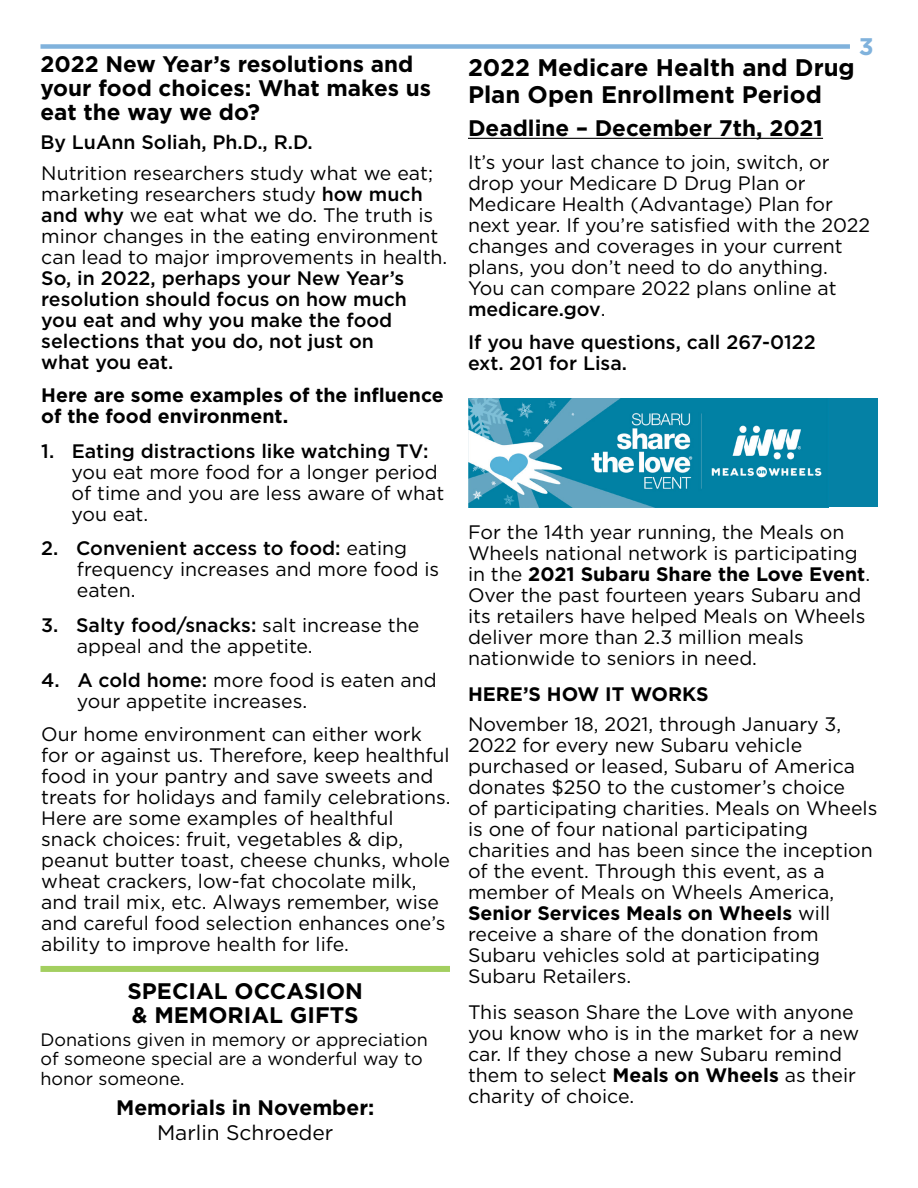
<style>
.page{position:relative;width:918px;height:1188px;background:#fff}
.page>*{position:absolute;margin:0;border:0;box-sizing:border-box;transform-origin:0 0}
.t1{font:700 24px/27px "Gotham";color:#000}
.t2{font:700 24px "Gotham";color:#80b2dc}
.t3{font:700 22.5px/24px "Gotham";color:#000}
.t4{font:700 21px "Gotham";color:#000}
.t5{font:21px "Gotham";color:#000}
.t6{font:19.5px/21px "Gotham";color:#000}
.t7{font:500 19.5px/21px "Gotham";color:#000}
.t8{font:700 19.5px/21px "Gotham";color:#000}
.t9{font:18px/19.5px "Gotham";color:#000}
.s1{font-weight:500}
.s2{font-weight:700}
</style>
<div class="page">
<div style="left:40px;top:44px;width:810px;height:5px;background:#80b2dc"></div>
<div style="left:40px;top:966px;width:410px;height:6px;background:#a3cf60"></div>
<div style="left:823px;top:399px;width:55px;height:108px;background:#0581a5"></div>
<img style="left:468px;top:399px;width:355px;height:108px">
<hr style="left:468px;top:138px;width:355px;height:1px;background:#000">
<p class="t3" style="left:40px;top:52px;width:392px">2022 New Year’s resolutions and your food choices: What makes us eat the way we do?</p>
<p class="t7" style="left:40px;top:131px;width:274px">By LuAnn Soliah, Ph.D., R.D.</p>
<p class="t6" style="left:41px;top:162px;width:408px">Nutrition researchers study what we eat; marketing researchers study <span class="s1">how much and why</span> we eat what we do. The truth is minor changes in the eating environment can lead to major improvements in health.</p>
<p class="t7" style="left:41px;top:267px;width:367px">So, in 2022, perhaps your New Year’s resolution should focus on how much you eat and why you make the food selections that you do, not just on what you eat.</p>
<p class="t8" style="left:41px;top:385px;width:404px">Here are some examples of the influence of the food environment.</p>
<p class="t7" style="left:41px;top:440px;width:389px">1. Eating distractions like watching TV:</p>
<p class="t6" style="left:72px;top:461px;width:374px">you eat more food for a longer period of time and you are less aware of what you eat.</p>
<p class="t6" style="left:77px;top:537px;width:364px;text-indent:-36px"><span class="s1">2. Convenient access to food:</span> eating frequency increases and more food is eaten.</p>
<p class="t6" style="left:77px;top:614px;width:344px;text-indent:-36px"><span class="s1">3. Salty food/snacks:</span> salt increase the appeal and the appetite.</p>
<p class="t6" style="left:77px;top:669px;width:361px;text-indent:-36px"><span class="s1">4. A cold home:</span> more food is eaten and your appetite increases.</p>
<p class="t6" style="left:41px;top:723px;width:411px">Our home environment can either work for or against us. Therefore, keep healthful food in your pantry and save sweets and treats for holidays and family celebrations.<br>Here are some examples of healthful snack choices: fruit, vegetables &amp; dip, peanut butter toast, cheese chunks, whole wheat crackers, low-fat chocolate milk, and trail mix, etc. Always remember, wise and careful food selection enhances one’s ability to improve health for life.</p>
<p class="t3" style="left:128px;top:979px;width:237px">SPECIAL OCCASION &amp; MEMORIAL GIFTS</p>
<p class="t9" style="left:40px;top:1029px;width:389px">Donations given in memory or appreciation of someone special are a wonderful way to honor someone.</p>
<p class="t4" style="left:116px;top:1093px;width:260px">Memorials in November:</p>
<p class="t5" style="left:157px;top:1119px;width:178px">Marlin Schroeder</p>
<p class="t2" style="left:859px;top:31px;width:16px">3</p>
<p class="t1" style="left:468px;top:54px;width:388px">2022 Medicare Health and Drug<br>Plan Open Enrollment Period</p>
<p class="t3" style="left:468px;top:116px;width:357px">Deadline – December 7th, 2021</p>
<p class="t6" style="left:468px;top:151px;width:404px">It’s your last chance to join, switch, or drop your Medicare D Drug Plan or Medicare Health (Advantage) Plan for next year. If you’re satisfied with the 2022 changes and coverages in your current plans, you don’t need to do anything.<br>You can compare 2022 plans online at <span class="s1">medicare.gov</span>.</p>
<p class="t7" style="left:468px;top:331px;width:349px">If you have questions, call 267-0122 ext. 201 for Lisa.</p>
<p class="t6" style="left:468px;top:522px;width:404px">For the 14th year running, the Meals on Wheels national network is participating in the <span class="s2">2021 Subaru Share the Love Event</span>.<br>Over the past fourteen years Subaru and its retailers have helped Meals on Wheels deliver more than 2.3 million meals nationwide to seniors in need.</p>
<p class="t8" style="left:468px;top:684px;width:242px">HERE’S HOW IT WORKS</p>
<p class="t6" style="left:468px;top:714px;width:411px">November 18, 2021, through January 3, 2022 for every new Subaru vehicle purchased or leased, Subaru of America donates $250 to the customer’s choice<br>of participating charities. Meals on Wheels is one of four national participating charities and has been since the inception of the event. Through this event, as a member of Meals on Wheels America, <span class="s2">Senior Services Meals on Wheels</span> will receive a share of the donation from Subaru vehicles sold at participating Subaru Retailers.</p>
<p class="t6" style="left:468px;top:1002px;width:393px">This season Share the Love with anyone you know who is in the market for a new car. If they chose a new Subaru remind them to select <span class="s2">Meals on Wheels</span> as their charity of choice.</p>
</div>
